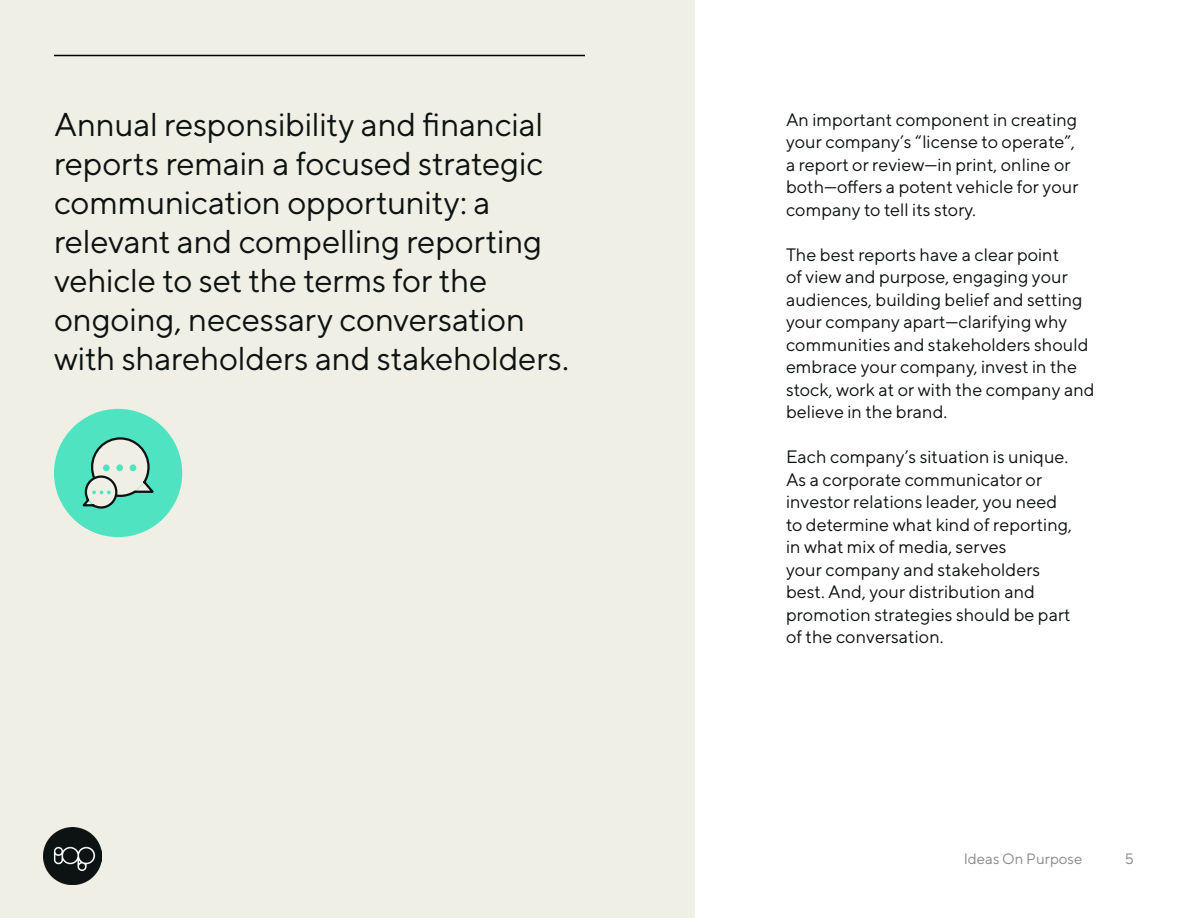
<style>
.page{position:relative;width:1188px;height:918px;background:#fff}
.page>*{position:absolute;margin:0;border:0;box-sizing:border-box;transform-origin:0 0}
.Paragraph_Style_3{font:33px/39px "TT Norms";letter-spacing:-.01em;color:#0d1212}
.Paragraph_Style_3-2{font:18px/22.5px "TT Norms";color:#0d1212}
.t1{font:15px "TT Norms";color:#858b8a}
</style>
<div class="page">
<div style="left:0;top:0;width:694px;height:918px;background:#f0efe5"></div>
<img style="left:44px;top:827px;width:57px;height:58px">
<hr style="left:54px;top:55px;width:531px;height:1px;background:#000">
<div style="left:54px;top:409px;width:128px;height:128px;background:#4fe3c2;border-radius:50%"></div>
<svg style="left:82px;top:437px;width:72px;height:72px"></svg>
<p class="Paragraph_Style_3" style="left:54px;top:104px;width:517px">Annual responsibility and financial reports remain a focused strategic communication opportunity: a relevant and compelling reporting vehicle to set the terms for the ongoing, necessary conversation with shareholders and stakeholders.</p>
<p class="Paragraph_Style_3-2" style="left:786px;top:108px;width:294px">An important component in creating your company’s “license to operate”, a report or review—in print, online or both—offers a potent vehicle for your company to tell its story.</p>
<p class="Paragraph_Style_3-2" style="left:786px;top:243px;width:310px">The best reports have a clear point<br>of view and purpose, engaging your audiences, building belief and setting your company apart—clarifying why communities and stakeholders should embrace your company, invest in the stock, work at or with the company and believe in the brand.</p>
<p class="Paragraph_Style_3-2" style="left:786px;top:445px;width:288px">Each company’s situation is unique.<br>As a corporate communicator or investor relations leader, you need to determine what kind of reporting, in what mix of media, serves<br>your company and stakeholders best. And, your distribution and promotion strategies should be part of the conversation.</p>
<p class="t1" style="left:964px;top:850px;width:120px">Ideas On Purpose</p>
<p class="t1" style="left:1125px;top:850px;width:11px">5</p>
</div>
